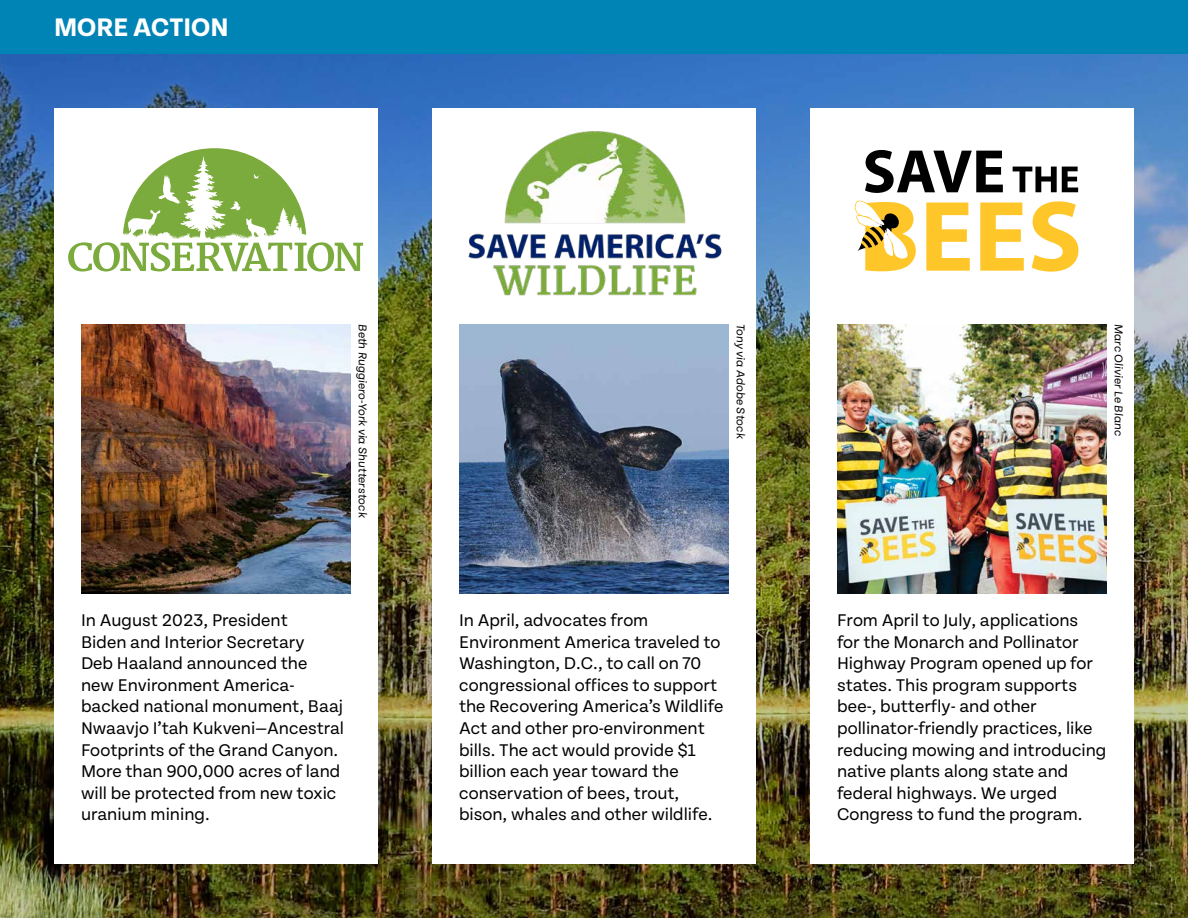
<style>
.page{position:relative;width:1188px;height:918px;background:#fff}
.page>*{position:absolute;margin:0;border:0;box-sizing:border-box;transform-origin:0 0}
.t1{font:700 27px "Tenon";color:#fff}
.t2{font:18px/21.6px "Tenon";color:#000}
.t3{font:italic 12px "Tenon";color:#000}
</style>
<div class="page">
<img style="left:0;top:54px;width:1188px;height:864px">
<div style="left:0;top:0;width:1188px;height:54px;background:#0083b5"></div>
<div style="left:54px;top:108px;width:324px;height:756px;background:#fff"></div>
<div style="left:432px;top:108px;width:324px;height:756px;background:#fff"></div>
<img style="left:81px;top:324px;width:270px;height:270px">
<div style="left:810px;top:108px;width:324px;height:756px;background:#fff"></div>
<img style="left:837px;top:324px;width:270px;height:270px">
<svg style="left:68px;top:148px;width:295px;height:124px"></svg>
<img style="left:468px;top:131px;width:254px;height:165px">
<svg style="left:865px;top:150px;width:138px;height:43px"></svg>
<svg style="left:1013px;top:167px;width:65px;height:25px"></svg>
<svg style="left:926px;top:203px;width:44px;height:68px"></svg>
<svg style="left:980px;top:203px;width:44px;height:68px"></svg>
<svg style="left:1032px;top:201px;width:46px;height:71px"></svg>
<svg style="left:855px;top:200px;width:61px;height:71px"></svg>
<img style="left:459px;top:324px;width:270px;height:270px">
<h1 class="t1" style="left:54px;top:13px;width:176px">MORE ACTION</h1>
<p class="t3" style="left:369px;top:324px;width:195px;rotate:90deg">Beth Ruggiero-York via Shutterstock</p>
<p class="t3" style="left:747px;top:324px;width:116px;rotate:90deg">Tony via Adobe Stock</p>
<p class="t3" style="left:1125px;top:324px;width:113px;rotate:90deg">Marc Olivier Le Blanc</p>
<p class="t2" style="left:81px;top:610px;width:265px">In August 2023, President<br>Biden and Interior Secretary<br>Deb Haaland announced the new Environment America&shy;backed national monument, Baaj<br>Nwaavjo I’tah Kukveni—Ancestral<br>Footprints of the Grand Canyon.<br>More than 900,000 acres of land will be protected from new toxic uranium mining.</p>
<p class="t2" style="left:459px;top:610px;width:266px">In April, advocates from<br>Environment America traveled to<br>Washington, D.C., to call on 70 congressional offices to support the Recovering America’s Wildlife<br>Act and other pro-environment bills. The act would provide $1 billion each year toward the conservation of bees, trout, bison, whales and other wildlife.</p>
<p class="t2" style="left:837px;top:610px;width:271px">From April to July, applications<br>for the Monarch and Pollinator<br>Highway Program opened up for states. This program supports bee-, butterfly- and other pollinator-friendly practices, like reducing mowing and introducing native plants along state and federal highways. We urged<br>Congress to fund the program.</p>
</div>
